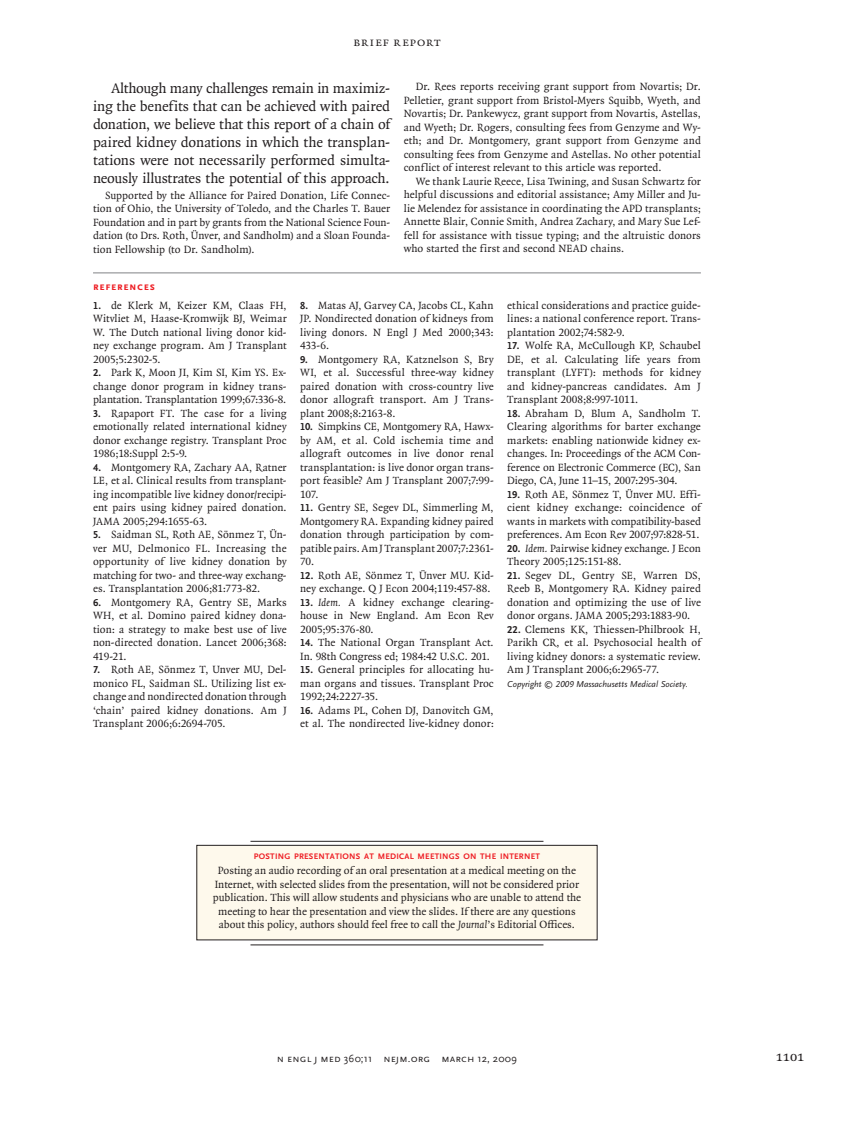
<style>
.page{position:relative;width:851px;height:1134px;background:#fff}
.page>*{position:absolute;margin:0;border:0;box-sizing:border-box;transform-origin:0 0}
.t1{font:15px/18px "OTNEJM Quadraat";letter-spacing:-.015em;color:#231f20;text-align:justify}
.t2{font:14.25px "OTNEJM Quadraat Cap";color:#231f20}
.t3{font:12.75px "OTNEJM Quadraat Small Cap";letter-spacing:.05em;color:#231f20}
.t4{font:11.25px/13.5px "OTNEJM Quadraat";color:#231f20;text-align:justify}
.t5{font:700 11.25px "OTNEJM Scala Sans Small LF Cap";letter-spacing:.05em;color:#ee1d23}
.t6{font:10.8px "OTNEJM Scala Sans LF Cap";letter-spacing:.01em;color:#231f20}
.t7{font:italic 9px "OTNEJM Scala Sans LF";color:#231f20}
.t8{font:700 8.4px "OTNEJM Scala Sans LF Cap";letter-spacing:.03em;color:#ee1d23}
.s1{font-family:"OTNEJM Scala Sans LF";font-weight:700;font-size:10.5px}
.s2{font-style:italic}
.s3{font-family:"OTNEJM Scala Sans OSF"}
</style>
<div class="page">
<hr style="left:93px;top:273px;width:607px;height:1px;background:#808285">
<div style="left:197px;top:845px;width:400px;height:95px;background:#fef9ec"></div>
<div style="left:196px;top:845px;width:401px;height:95px;border:1px solid #231f20"></div>
<hr style="left:250px;top:841px;width:293px;height:1px;background:#231f20">
<hr style="left:250px;top:945px;width:293px;height:1px;background:#231f20">
<p class="t3" style="left:353px;top:35px;width:89px">brief report</p>
<p class="t1" style="left:93px;top:79px;width:299px;text-indent:18px">Although many challenges remain in maximiz&shy;ing the benefits that can be achieved with paired donation, we believe that this report of a chain of paired kidney donations in which the transplan&shy;tations were not necessarily performed simulta&shy;neously illustrates the potential of this approach.</p>
<p class="t4" style="left:93px;top:188px;width:298px;text-indent:12px">Supported by the Alliance for Paired Donation, Life Connec&shy;tion of Ohio, the University of Toledo, and the Charles T. Bauer Foundation and in part by grants from the National Science Foun&shy;dation (to Drs. Roth, Ünver, and Sandholm) and a Sloan Founda&shy;tion Fellowship (to Dr. Sandholm).</p>
<p class="t4" style="left:404px;top:80px;width:299px;text-indent:12px">Dr. Rees reports receiving grant support from Novartis; Dr.<br>Pelletier, grant support from Bristol-Myers Squibb, Wyeth, and Novartis; Dr. Pankewycz, grant support from Novartis, Astellas, and Wyeth; Dr. Rogers, consulting fees from Genzyme and Wy&shy;eth; and Dr. Montgomery, grant support from Genzyme and consulting fees from Genzyme and Astellas. No other potential conflict of interest relevant to this article was reported.</p>
<p class="t4" style="left:404px;top:175px;width:299px;text-indent:12px">We thank Laurie Reece, Lisa Twining, and Susan Schwartz for helpful discussions and editorial assistance; Amy Miller and Ju&shy;lie Melendez for assistance in coordinating the APD transplants; Annette Blair, Connie Smith, Andrea Zachary, and Mary Sue Lef&shy;fell for assistance with tissue typing; and the altruistic donors who started the first and second NEAD chains.</p>
<p class="t5" style="left:93px;top:280px;width:63px">References</p>
<p class="t4" style="left:93px;top:298px;width:195px"><span class="s1">1.</span> de Klerk M, Keizer KM, Claas FH, Witvliet M, Haase-Kromwijk BJ, Weimar W. The Dutch national living donor kid&shy;ney exchange program. Am J Transplant 2005;5:2302-5.</p>
<p class="t4" style="left:93px;top:366px;width:195px"><span class="s1">2.</span> Park K, Moon JI, Kim SI, Kim YS. Ex&shy;change donor program in kidney trans&shy;plantation. Transplantation 1999;67:336-8.</p>
<p class="t4" style="left:93px;top:406px;width:195px"><span class="s1">3.</span> Rapaport FT. The case for a living emotionally related international kidney donor exchange registry. Transplant Proc 1986;18:Suppl 2:5-9.</p>
<p class="t4" style="left:93px;top:460px;width:195px"><span class="s1">4.</span> Montgomery RA, Zachary AA, Ratner LE, et al. Clinical results from transplant&shy;ing incompatible live kidney donor/recipi&shy;ent pairs using kidney paired donation.<br>JAMA 2005;294:1655-63.</p>
<p class="t4" style="left:93px;top:528px;width:195px"><span class="s1">5.</span> Saidman SL, Roth AE, Sönmez T, Ün&shy;ver MU, Delmonico FL. Increasing the opportunity of live kidney donation by matching for two- and three-way exchang&shy;es. Transplantation 2006;81:773-82.</p>
<p class="t4" style="left:93px;top:595px;width:195px"><span class="s1">6.</span> Montgomery RA, Gentry SE, Marks WH, et al. Domino paired kidney dona&shy;tion: a strategy to make best use of live non-directed donation. Lancet 2006;368:<br>419-21.</p>
<p class="t4" style="left:93px;top:663px;width:195px"><span class="s1">7.</span> Roth AE, Sönmez T, Unver MU, Del&shy;monico FL, Saidman SL. Utilizing list ex&shy;change and nondirected donation through ‘chain’ paired kidney donations. Am J Transplant 2006;6:2694-705.</p>
<p class="t4" style="left:300px;top:298px;width:195px"><span class="s1">8.</span> Matas AJ, Garvey CA, Jacobs CL, Kahn JP. Nondirected donation of kidneys from living donors. N Engl J Med 2000;343:<br>433-6.</p>
<p class="t4" style="left:300px;top:352px;width:195px"><span class="s1">9.</span> Montgomery RA, Katznelson S, Bry WI, et al. Successful three-way kidney paired donation with cross-country live donor allograft transport. Am J Trans&shy;plant 2008;8:2163-8.</p>
<p class="t4" style="left:300px;top:420px;width:195px"><span class="s1">10.</span> Simpkins CE, Montgomery RA, Hawx&shy;by AM, et al. Cold ischemia time and allograft outcomes in live donor renal transplantation: is live donor organ trans&shy;port feasible? Am J Transplant 2007;7:99- 107.</p>
<p class="t4" style="left:300px;top:501px;width:195px"><span class="s1">11.</span> Gentry SE, Segev DL, Simmerling M, Montgomery RA. Expanding kidney paired donation through participation by com&shy;patible pairs. Am J Transplant 2007;7:2361- 70.</p>
<p class="t4" style="left:300px;top:568px;width:195px"><span class="s1">12.</span> Roth AE, Sönmez T, Ünver MU. Kid&shy;ney exchange. Q J Econ 2004;119:457-88.</p>
<p class="t4" style="left:300px;top:595px;width:195px"><span class="s1">13.</span> <span class="s2">Idem.</span> A kidney exchange clearing&shy;house in New England. Am Econ Rev 2005;95:376-80.</p>
<p class="t4" style="left:300px;top:636px;width:195px"><span class="s1">14.</span> The National Organ Transplant Act.<br>In. 98th Congress ed; 1984:42 U.S.C. 201.</p>
<p class="t4" style="left:300px;top:663px;width:195px"><span class="s1">15.</span> General principles for allocating hu&shy;man organs and tissues. Transplant Proc 1992;24:2227-35.</p>
<p class="t4" style="left:300px;top:703px;width:195px"><span class="s1">16.</span> Adams PL, Cohen DJ, Danovitch GM, et al. The nondirected live-kidney donor:</p>
<p class="t4" style="left:507px;top:298px;width:195px">ethical considerations and practice guide&shy;lines: a national conference report. Trans&shy;plantation 2002;74:582-9.</p>
<p class="t4" style="left:507px;top:339px;width:195px"><span class="s1">17.</span> Wolfe RA, McCullough KP, Schaubel DE, et al. Calculating life years from transplant (LYFT): methods for kidney and kidney-pancreas candidates. Am J Transplant 2008;8:997-1011.</p>
<p class="t4" style="left:507px;top:406px;width:195px"><span class="s1">18.</span> Abraham D, Blum A, Sandholm T.<br>Clearing algorithms for barter exchange markets: enabling nationwide kidney ex&shy;changes. In: Proceedings of the ACM Con&shy;ference on Electronic Commerce (EC), San Diego, CA, June 11–15, 2007:295-304.</p>
<p class="t4" style="left:507px;top:487px;width:195px"><span class="s1">19.</span> Roth AE, Sönmez T, Ünver MU. Effi&shy;cient kidney exchange: coincidence of wants in markets with compatibility-based preferences. Am Econ Rev 2007;97:828-51.</p>
<p class="t4" style="left:507px;top:541px;width:195px"><span class="s1">20.</span> <span class="s2">Idem.</span> Pairwise kidney exchange. J Econ<br>Theory 2005;125:151-88.</p>
<p class="t4" style="left:507px;top:568px;width:195px"><span class="s1">21.</span> Segev DL, Gentry SE, Warren DS, Reeb B, Montgomery RA. Kidney paired donation and optimizing the use of live donor organs. JAMA 2005;293:1883-90.</p>
<p class="t4" style="left:507px;top:622px;width:195px"><span class="s1">22.</span> Clemens KK, Thiessen-Philbrook H, Parikh CR, et al. Psychosocial health of living kidney donors: a systematic review.<br>Am J Transplant 2006;6:2965-77.</p>
<p class="t7" style="left:507px;top:679px;width:182px">Copyright © 2009 Massachusetts Medical Society.</p>
<p class="t8" style="left:254px;top:852px;width:287px">POSTING PRESENTATIONS AT MEDICAL MEETINGS ON THE INTERNET</p>
<p class="t4" style="left:213px;top:864px;width:370px;text-align:center">Posting an audio recording of an oral presentation at a medical meeting on the Internet, with selected slides from the presentation, will not be considered prior publication. This will allow students and physicians who are unable to attend the meeting to hear the presentation and view the slides. If there are any questions about this policy, authors should feel free to call the <span class="s2">Journal</span>’s Editorial Offices.</p>
<p class="t6" style="left:277px;top:1053px;width:241px">n engl j med <span class="s3">360;11</span> nejm.org march <span class="s3">12, 2009</span></p>
<p class="t2" style="left:775px;top:1048px;width:30px">1101</p>
</div>
